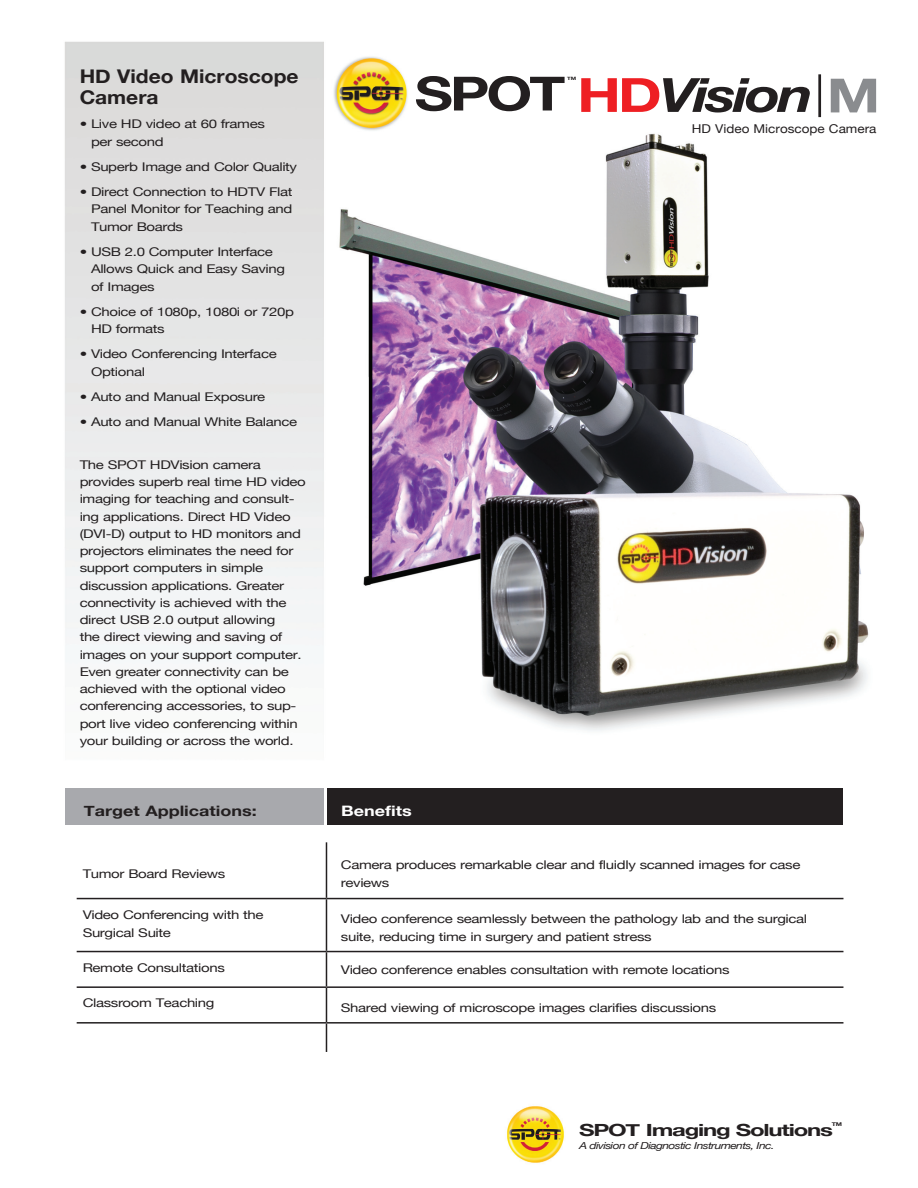
<style>
.page{position:relative;width:918px;height:1188px;background:#fff}
.page>*{position:absolute;margin:0;border:0;box-sizing:border-box;transform-origin:0 0}
.t1{font:italic 700 47.25px "Helvetica Neue";letter-spacing:-.05em;color:#231f20;scale:1.25 1}
.t2{font:700 18.9px/21px "Helvetica Neue";color:#231f20;scale:1.11 1}
.t3{font:700 16.8px "Helvetica Neue";letter-spacing:-.05em;color:#231f20;scale:1.43 1}
.t4{font:700 14.4px "Helvetica Neue";color:#231f20;scale:1.25 1}
.t5{font:700 14.4px "Helvetica Neue";color:#fff;scale:1.25 1}
.t6{font:12.15px "Helvetica Neue";color:#231f20;scale:1.11 1}
.t7{font:12px/17.2px "Helvetica Neue";letter-spacing:-.025em;color:#231f20;scale:1.25 1}
.t8{font:italic 9.6px "Helvetica Neue";letter-spacing:-.05em;color:#231f20;scale:1.25 1}
.t9{font:700 5.25px "Helvetica Neue";color:#231f20;scale:1.33 1}
.t10{font:700 4.5px "Helvetica Neue";color:#231f20;scale:1.33 1}
.s1{font-style:normal}
.s2{font-style:normal;color:#ee1f23}
.s3{font-style:normal;color:#8a8c8f}
</style>
<div class="page">
<img style="left:65px;top:41px;width:804px;height:1011px">
<div style="left:66px;top:788px;width:258px;height:36px;background:#a8a9ad"></div>
<div style="left:327px;top:788px;width:515px;height:36px;background:#231f20"></div>
<img style="left:507px;top:1106px;width:57px;height:57px">
<hr style="left:326px;top:842px;width:1px;height:56px;background:#231f20">
<hr style="left:77px;top:898px;width:249px;height:1px;background:#231f20">
<hr style="left:326px;top:898px;width:517px;height:1px;background:#231f20">
<hr style="left:326px;top:899px;width:1px;height:52px;background:#231f20">
<hr style="left:77px;top:951px;width:249px;height:1px;background:#231f20">
<hr style="left:326px;top:951px;width:517px;height:1px;background:#231f20">
<hr style="left:326px;top:952px;width:1px;height:34px;background:#231f20">
<hr style="left:77px;top:986px;width:249px;height:2px;background:#231f20">
<hr style="left:326px;top:986px;width:517px;height:2px;background:#231f20">
<hr style="left:326px;top:988px;width:1px;height:34px;background:#231f20">
<hr style="left:77px;top:1022px;width:249px;height:2px;background:#231f20">
<hr style="left:326px;top:1022px;width:517px;height:2px;background:#231f20">
<svg style="left:326px;top:1024px;width:1px;height:28px"></svg>
<img style="left:329px;top:50px;width:84px;height:87px">
<hr style="left:818px;top:74px;width:3px;height:43px;background:#231f20">
<h2 class="t2" style="left:80px;top:64px;width:199px">HD Video Microscope<br>Camera</h2>
<p class="t7" style="left:91px;top:115px;width:141px;text-indent:-11px">• Live HD video at 60 frames per second</p>
<p class="t7" style="left:80px;top:157px;width:175px">• Superb Image and Color Quality</p>
<p class="t7" style="left:91px;top:182px;width:163px;text-align:justify;text-indent:-11px">• Direct Connection to HDTV Flat Panel Monitor for Teaching and Tumor Boards</p>
<p class="t7" style="left:91px;top:242px;width:157px;text-indent:-11px">• USB 2.0 Computer Interface<br>Allows Quick and Easy Saving of Images</p>
<p class="t7" style="left:91px;top:302px;width:164px;text-indent:-11px">• Choice of 1080p, 1080i or 720p<br>HD formats</p>
<p class="t7" style="left:91px;top:345px;width:150px;text-indent:-11px">• Video Conferencing Interface<br>Optional</p>
<p class="t7" style="left:80px;top:387px;width:150px">• Auto and Manual Exposure</p>
<p class="t7" style="left:80px;top:413px;width:176px">• Auto and Manual White Balance</p>
<p class="t7" style="left:80px;top:455px;width:182px">The SPOT HDVision camera provides superb real time HD video imaging for teaching and consult&shy;ing applications. Direct HD Video (DVI-D) output to HD monitors and projectors eliminates the need for support computers in simple discussion applications. Greater connectivity is achieved with the direct USB 2.0 output allowing<br>the direct viewing and saving of images on your support computer.<br>Even greater connectivity can be achieved with the optional video conferencing accessories, to sup&shy;port live video conferencing within your building or across the world.</p>
<h1 class="t1" style="left:415px;top:57px;width:374px"><span class="s1">SPOT</span> <span class="s2">HD</span>Vision <span class="s3">M</span></h1>
<p class="t10" style="left:567px;top:74px;width:8px">TM</p>
<p class="t6" style="left:692px;top:119px;width:168px">HD Video Microscope Camera</p>
<p class="t4" style="left:84px;top:798px;width:140px">Target Applications:</p>
<p class="t5" style="left:341px;top:798px;width:58px">Benefits</p>
<p class="t7" style="left:83px;top:864px;width:116px">Tumor Board Reviews</p>
<p class="t7" style="left:341px;top:854px;width:369px;line-height:18px">Camera produces remarkable clear and fluidly scanned images for case reviews</p>
<p class="t7" style="left:83px;top:905px;width:146px;line-height:18px">Video Conferencing with the<br>Surgical Suite</p>
<p class="t7" style="left:341px;top:909px;width:375px;line-height:18px">Video conference seamlessly between the pathology lab and the surgical suite, reducing time in surgery and patient stress</p>
<p class="t7" style="left:83px;top:958px;width:115px">Remote Consultations</p>
<p class="t7" style="left:341px;top:960px;width:312px">Video conference enables consultation with remote locations</p>
<p class="t7" style="left:83px;top:994px;width:107px">Classroom Teaching</p>
<p class="t7" style="left:341px;top:998px;width:302px">Shared viewing of microscope images clarifies discussions</p>
<h3 class="t3" style="left:579px;top:1115px;width:179px">SPOT Imaging Solutions</h3>
<p class="t9" style="left:832px;top:1120px;width:9px">TM</p>
<p class="t8" style="left:579px;top:1137px;width:158px">A division of Diagnostic Instruments, Inc.</p>
</div>
